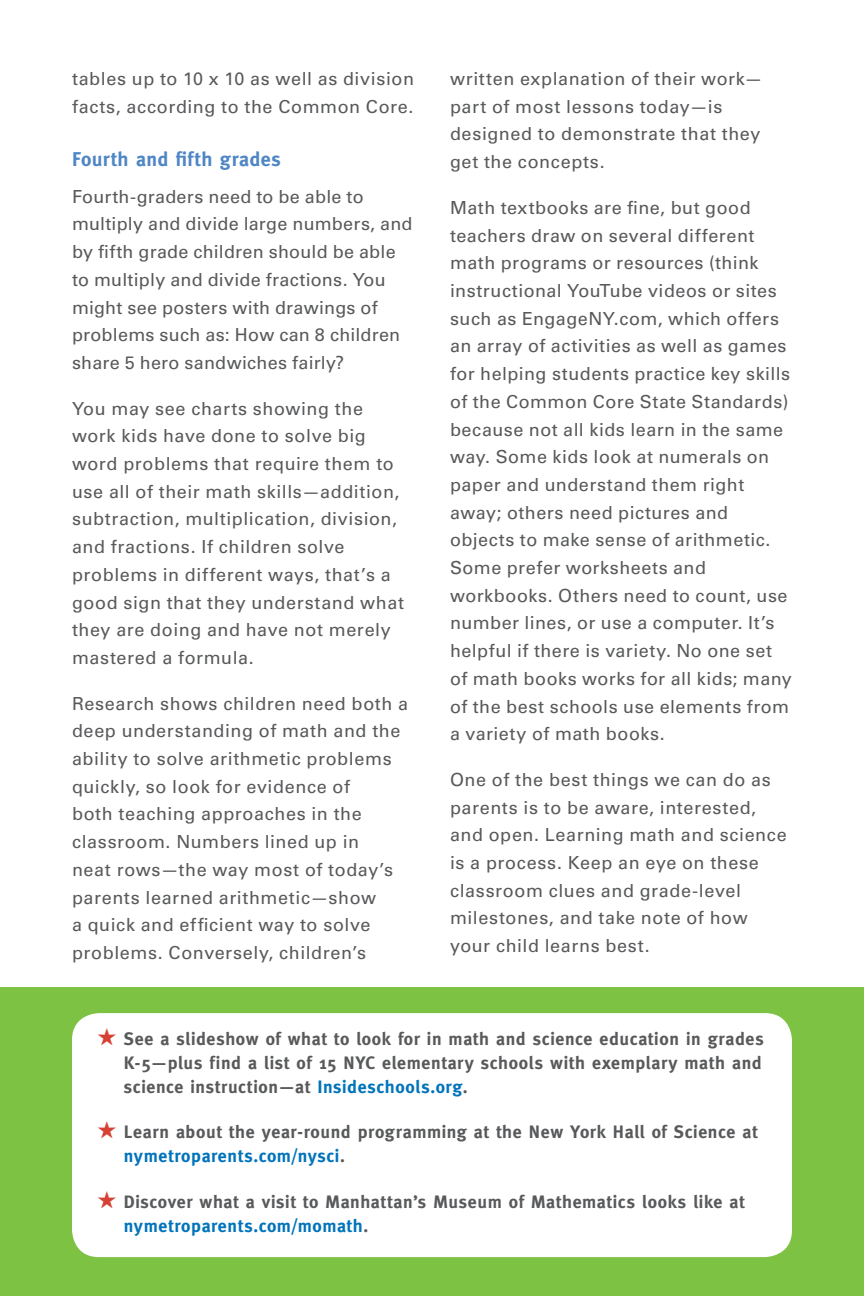
<style>
.page{position:relative;width:864px;height:1296px;background:#fff}
.page>*{position:absolute;margin:0;border:0;box-sizing:border-box;transform-origin:0 0}
.t1{font:700 20px "Meta";letter-spacing:.025em;color:#4f86c6}
.t2{font:18px/27.8px "Univers LT Std";letter-spacing:.03em;color:#58595b}
.t3{font:700 18px/24px "Meta";letter-spacing:.035em;color:#58595b}
.t4{font:18px/27.8px "Univers LT Std";letter-spacing:.01em;color:#58595b}
.s1{color:#d54134}
.s2{color:#0073bb}
</style>
<div class="page">
<div style="left:0;top:988px;width:864px;height:308px;background:#7dc242"></div>
<div style="left:72px;top:1013px;width:720px;height:244px;background:#fff;border-radius:27px"></div>
<p class="t2" style="left:72px;top:65px;width:344px">tables up to 10 x 10 as well as division facts, according to the Common Core.</p>
<p class="t1" style="left:72px;top:148px;width:210px">Fourth and fifth grades</p>
<p class="t4" style="left:72px;top:183px;width:342px">Fourth-graders need to be able to multiply and divide large numbers, and by fifth grade children should be able to multiply and divide fractions. You might see posters with drawings of problems such as: How can 8 children share 5 hero sandwiches fairly?</p>
<p class="t2" style="left:72px;top:394px;width:334px">You may see charts showing the work kids have done to solve big word problems that require them to use all of their math skills—addition, subtraction, multiplication, division, and fractions. If children solve problems in different ways, that’s a good sign that they understand what they are doing and have not merely mastered a formula.</p>
<p class="t2" style="left:72px;top:689px;width:338px">Research shows children need both a deep understanding of math and the ability to solve arithmetic problems quickly, so look for evidence of<br>both teaching approaches in the classroom. Numbers lined up in<br>neat rows—the way most of today’s parents learned arithmetic—show<br>a quick and efficient way to solve problems. Conversely, children’s</p>
<p class="t2" style="left:450px;top:65px;width:314px">written explanation of their work— part of most lessons today—is designed to demonstrate that they get the concepts.</p>
<p class="t2" style="left:450px;top:194px;width:343px">Math textbooks are fine, but good teachers draw on several different math programs or resources (think instructional YouTube videos or sites such as EngageNY.com, which offers an array of activities as well as games for helping students practice key skills of the Common Core State Standards) because not all kids learn in the same way. Some kids look at numerals on paper and understand them right away; others need pictures and objects to make sense of arithmetic.<br>Some prefer worksheets and workbooks. Others need to count, use number lines, or use a computer. It’s helpful if there is variety. No one set of math books works for all kids; many of the best schools use elements from a variety of math books.</p>
<p class="t2" style="left:450px;top:766px;width:338px">One of the best things we can do as parents is to be aware, interested, and open. Learning math and science is a process. Keep an eye on these classroom clues and grade-level milestones, and take note of how your child learns best.</p>
<p class="t3" style="left:124px;top:1026px;width:641px;text-align:justify;text-indent:-27px"><span class="s1">★</span> See a slideshow of what to look for in math and science education in grades K-5—plus find a list of 15 NYC elementary schools with exemplary math and science instruction—at <span class="s2">Insideschools.org</span>.</p>
<p class="t3" style="left:124px;top:1120px;width:635px;text-indent:-27px"><span class="s1">★</span> Learn about the year-round programming at the New York Hall of Science at <span class="s2">nymetroparents.com/nysci</span>.</p>
<p class="t3" style="left:124px;top:1190px;width:622px;text-indent:-27px"><span class="s1">★</span> Discover what a visit to Manhattan’s Museum of Mathematics looks like at <span class="s2">nymetroparents.com/momath</span>.</p>
</div>
